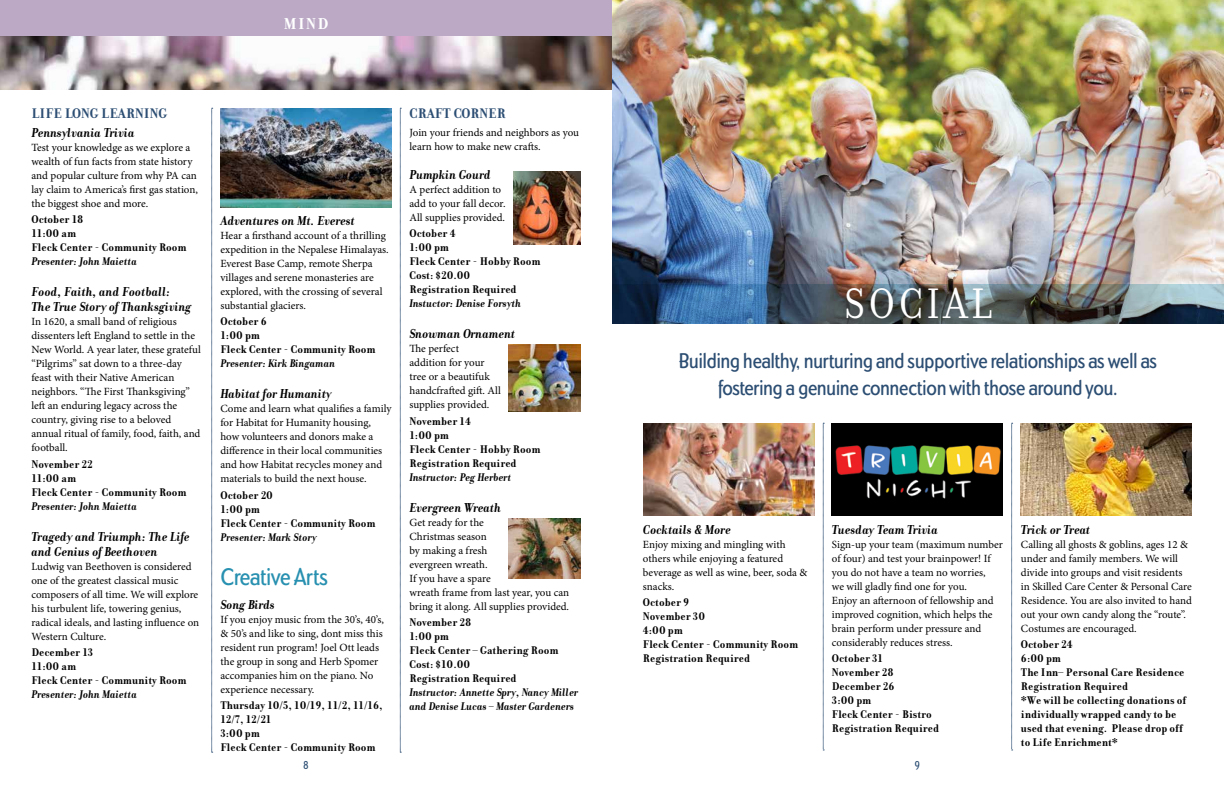
<style>
.page{position:relative;width:1224px;height:792px;background:#fff}
.page>*{position:absolute;margin:0;border:0;box-sizing:border-box;transform-origin:0 0}
.t1{font:46px "Donatora";letter-spacing:.08em;color:#fff}
.t2{font:500 condensed 25px "Dundee";color:#2890b0}
.t3{font:500 condensed 22px/27px "Dundee";color:#2c4e73;text-align:center}
.t4{font:700 17px "Donatora";color:#fff}
.t5{font:700 15px "Donatora";color:#2c4e73}
.t6{font:italic 700 14px/15px "Donatora";color:#000}
.t7{font:700 12px/14px "Donatora";color:#000}
.t8{font:italic 700 12px/14px "Donatora";color:#000}
.t9{font:500 condensed 12px "Dundee";color:#2c4e73}
.t10{font:11px/14px "Minion Pro";color:#000}
</style>
<div class="page">
<svg style="left:212px;top:108px;width:1px;height:645px"></svg>
<svg style="left:400px;top:108px;width:1px;height:645px"></svg>
<div style="left:0;top:0;width:621px;height:36px;background:#bba9c6"></div>
<img style="left:0;top:36px;width:612px;height:54px">
<img style="left:220px;top:108px;width:172px;height:99px">
<img style="left:644px;top:423px;width:171px;height:93px">
<img style="left:832px;top:423px;width:171px;height:93px">
<img style="left:1021px;top:423px;width:171px;height:93px">
<svg style="left:823px;top:423px;width:1px;height:328px"></svg>
<svg style="left:1011px;top:423px;width:2px;height:328px"></svg>
<img style="left:612px;top:0;width:612px;height:284px">
<img style="left:612px;top:284px;width:612px;height:40px">
<img style="left:513px;top:172px;width:67px;height:73px">
<img style="left:508px;top:345px;width:72px;height:67px">
<img style="left:508px;top:518px;width:72px;height:60px">
<h3 class="t4" style="left:283px;top:14px;width:47px">MIND</h3>
<h3 class="t5" style="left:32px;top:105px;width:137px">LIFE LONG LEARNING</h3>
<p class="t6" style="left:32px;top:125px;width:105px">Pennsylvania Trivia</p>
<p class="t10" style="left:32px;top:141px;width:168px">Test your knowledge as we explore a wealth of fun facts from state history and popular culture from why PA can lay claim to America’s first gas station, the biggest shoe and more.</p>
<p class="t7" style="left:32px;top:213px;width:157px">October 18<br>11:00 am<br>Fleck Center - Community Room</p>
<p class="t8" style="left:32px;top:255px;width:107px">Presenter: John Maietta</p>
<p class="t6" style="left:32px;top:285px;width:161px">Food, Faith, and Football:<br>The True Story of Thanksgiving</p>
<p class="t10" style="left:32px;top:315px;width:171px">In 1620, a small band of religious dissenters left England to settle in the New World. A year later, these grateful “Pilgrims” sat down to a three-day feast with their Native American neighbors. “The First Thanksgiving” left an enduring legacy across the country, giving rise to a beloved annual ritual of family, food, faith, and football.</p>
<p class="t7" style="left:32px;top:457px;width:157px">November 22<br>11:00 am<br>Fleck Center - Community Room</p>
<p class="t8" style="left:32px;top:499px;width:107px">Presenter: John Maietta</p>
<p class="t6" style="left:32px;top:529px;width:160px">Tragedy and Triumph: The Life and Genius of Beethoven</p>
<p class="t10" style="left:32px;top:559px;width:169px">Ludwig van Beethoven is considered one of the greatest classical music composers of all time. We will explore his turbulent life, towering genius, radical ideals, and lasting influence on Western Culture.</p>
<p class="t7" style="left:32px;top:645px;width:157px">December 13<br>11:00 am<br>Fleck Center - Community Room</p>
<p class="t8" style="left:32px;top:687px;width:107px">Presenter: John Maietta</p>
<p class="t6" style="left:220px;top:213px;width:136px">Adventures on Mt. Everest</p>
<p class="t10" style="left:220px;top:229px;width:170px">Hear a firsthand account of a thrilling expedition in the Nepalese Himalayas.<br>Everest Base Camp, remote Sherpa villages and serene monasteries are explored, with the crossing of several substantial glaciers.</p>
<p class="t7" style="left:220px;top:314px;width:157px">October 6<br>1:00 pm<br>Fleck Center - Community Room</p>
<p class="t8" style="left:220px;top:356px;width:116px">Presenter: Kirk Bingaman</p>
<p class="t6" style="left:220px;top:386px;width:113px">Habitat for Humanity</p>
<p class="t10" style="left:220px;top:402px;width:172px">Come and learn what qualifies a family for Habitat for Humanity housing, how volunteers and donors make a difference in their local communities and how Habitat recycles money and materials to build the next house.</p>
<p class="t7" style="left:220px;top:488px;width:157px">October 20<br>1:00 pm<br>Fleck Center - Community Room</p>
<p class="t8" style="left:220px;top:530px;width:98px">Presenter: Mark Story</p>
<h2 class="t2" style="left:220px;top:562px;width:109px">Creative Arts</h2>
<p class="t6" style="left:220px;top:597px;width:56px">Song Birds</p>
<p class="t10" style="left:220px;top:612px;width:165px">If you enjoy music from the 30’s, 40’s, &amp; 50’s and like to sing, dont miss this resident run program! Joel Ott leads the group in song and Herb Spomer accompanies him on the piano. No experience necessary.</p>
<p class="t7" style="left:220px;top:698px;width:164px">Thursday 10/5, 10/19, 11/2, 11/16,<br>12/7, 12/21<br>3:00 pm<br>Fleck Center - Community Room</p>
<h3 class="t5" style="left:410px;top:105px;width:98px">CRAFT CORNER</h3>
<p class="t10" style="left:410px;top:126px;width:171px">Join your friends and neighbors as you learn how to make new crafts.</p>
<p class="t6" style="left:410px;top:167px;width:83px">Pumpkin Gourd</p>
<p class="t10" style="left:410px;top:183px;width:98px">A perfect addition to add to your fall decor.<br>All supplies provided.</p>
<p class="t7" style="left:410px;top:227px;width:133px">October 4<br>1:00 pm<br>Fleck Center - Hobby Room<br>Cost: $20.00<br>Registration Required</p>
<p class="t8" style="left:410px;top:297px;width:113px">Instuctor: Denise Forsyth</p>
<p class="t6" style="left:410px;top:327px;width:107px">Snowman Ornament</p>
<p class="t10" style="left:410px;top:342px;width:93px">The perfect<br>addition for your tree or a beautifuk handcfrafted gift. All supplies provided.</p>
<p class="t7" style="left:410px;top:414px;width:133px">November 14<br>1:00 pm<br>Fleck Center - Hobby Room<br>Registration Required</p>
<p class="t8" style="left:410px;top:470px;width:103px">Instructor: Peg Herbert</p>
<p class="t6" style="left:410px;top:500px;width:93px">Evergreen Wreath</p>
<p class="t10" style="left:410px;top:515px;width:161px">Get ready for the<br>Christmas season<br>by making a fresh<br>evergreen wreath.<br>If you have a spare<br>wreath frame from last year, you can bring it along. All supplies provided.</p>
<p class="t7" style="left:410px;top:615px;width:150px">November 28<br>1:00 pm<br>Fleck Center – Gathering Room<br>Cost: $10.00<br>Registration Required</p>
<p class="t8" style="left:410px;top:685px;width:170px">Instructor: Annette Spry, Nancy Miller and Denise Lucas – Master Gardeners</p>
<h1 class="t1" style="left:844px;top:278px;width:149px">SOCIAL</h1>
<h3 class="t3" style="left:679px;top:347px;width:479px">Building healthy, nurturing and supportive relationships as well as fostering a genuine connection with those around you.</h3>
<p class="t6" style="left:643px;top:522px;width:90px">Cocktails &amp; More</p>
<p class="t10" style="left:643px;top:538px;width:166px">Enjoy mixing and mingling with others while enjoying a featured beverage as well as wine, beer, soda &amp; snacks.</p>
<p class="t7" style="left:643px;top:595px;width:157px">October 9<br>November 30<br>4:00 pm<br>Fleck Center - Community Room<br>Registration Required</p>
<p class="t6" style="left:832px;top:522px;width:108px">Tuesday Team Trivia</p>
<p class="t10" style="left:832px;top:537px;width:173px">Sign-up your team (maximum number of four) and test your brainpower! If you do not have a team no worries,<br>we will gladly find one for you.<br>Enjoy an afternoon of fellowship and improved cognition, which helps the brain perform under pressure and considerably reduces stress.</p>
<p class="t7" style="left:832px;top:651px;width:109px">October 31<br>November 28<br>December 26<br>3:00 pm<br>Fleck Center - Bistro<br>Registration Required</p>
<p class="t6" style="left:1021px;top:522px;width:71px">Trick or Treat</p>
<p class="t10" style="left:1021px;top:537px;width:173px">Calling all ghosts &amp; goblins, ages 12 &amp; under and family members. We will divide into groups and visit residents in Skilled Care Center &amp; Personal Care Residence. You are also invited to hand out your own candy along the “route”.<br>Costumes are encouraged.</p>
<p class="t7" style="left:1021px;top:637px;width:167px">October 24<br>6:00 pm<br>The Inn– Personal Care Residence<br>Registration Required<br>*We will be collecting donations of individually wrapped candy to be used that evening. Please drop off to Life Enrichment*</p>
<p class="t9" style="left:303px;top:758px;width:7px">8</p>
<p class="t9" style="left:915px;top:758px;width:7px">9</p>
</div>
